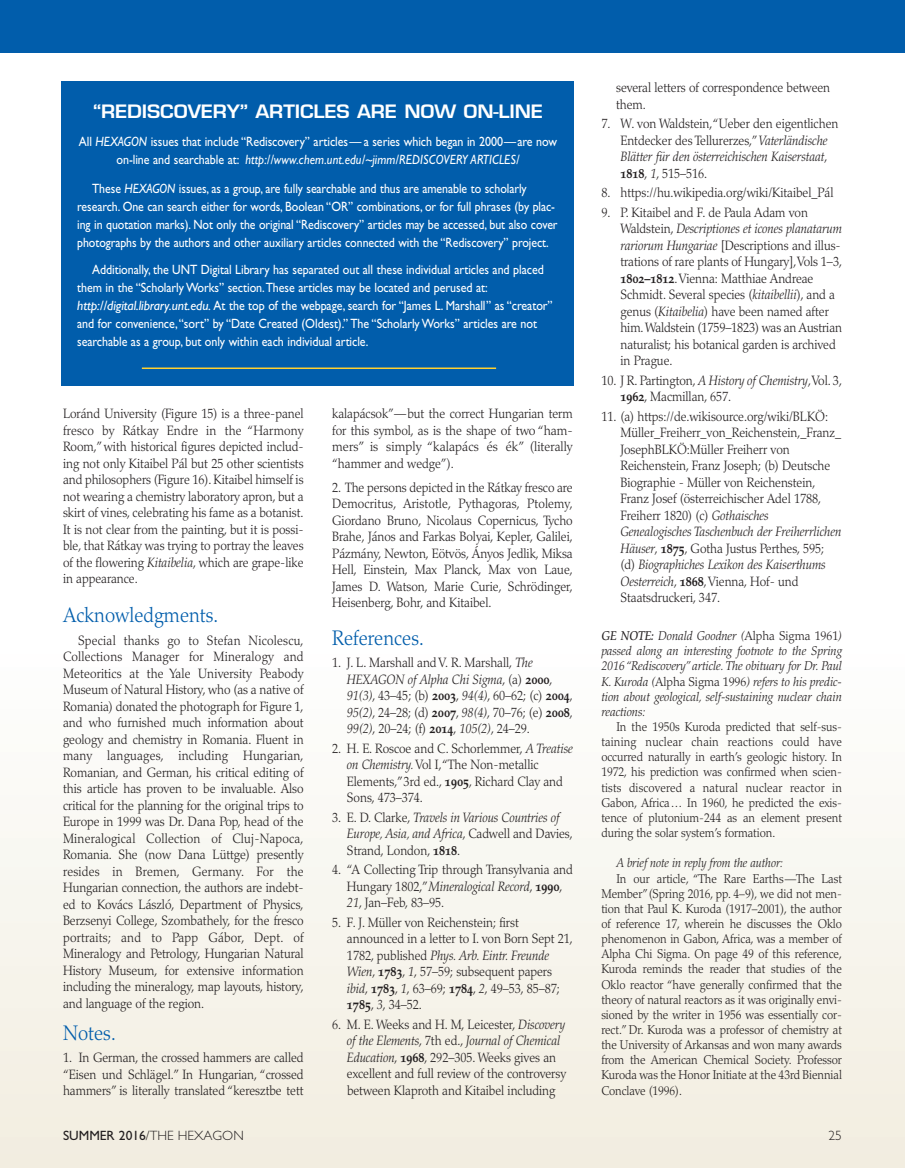
<style>
.page{position:relative;width:905px;height:1168px;background:#fff}
.page>*{position:absolute;margin:0;border:0;box-sizing:border-box;transform-origin:0 0}
.t1{font:300 21px "Palatino";color:#015dab;scale:.9 1}
.t2{font:600 18px "Eurostile";letter-spacing:-.005em;color:#fff;scale:1.09 1}
.t3{font:300 13.5px/16.5px "Palatino";letter-spacing:-.005em;color:#231f20;scale:.9 1}
.t4{font:13.5px/18px "Gill Sans";letter-spacing:-.005em;color:#fff;text-align:center;scale:.89 1}
.t5{font:13.5px/18px "Gill Sans";letter-spacing:-.005em;color:#fff;scale:.88 1}
.t6{font:italic 300 13.5px/16.5px "Palatino";letter-spacing:-.005em;color:#231f20;scale:.9 1}
.t7{font:300 13.5px "Gill Sans";color:#231f20}
.t8{font:300 12.75px/15.1px "Palatino";letter-spacing:-.005em;color:#231f20;text-align:justify;scale:.9 1}
.t9{font:italic 300 12.75px/15.1px "Palatino";letter-spacing:-.005em;color:#231f20;text-align:justify;scale:.93 1}
.t10{font:italic 300 12.75px "Palatino";letter-spacing:-.005em;color:#231f20;scale:.9 1}
.s1{font-style:italic}
.s2{font-family:"Palatino Bold Os F";font-weight:400}
.s3{font-style:normal}
.s4{font-family:"Palatino Bold Os F";font-weight:400;font-style:normal}
.s5{font-weight:500}
.s6{font-weight:400}
</style>
<div class="page">
<div style="left:0;top:648px;width:904px;height:520px;background:linear-gradient(to bottom,#fefffe,#f2ede0)"></div>
<div style="left:0;top:0;width:904px;height:53px;background:#015dab"></div>
<div style="left:62px;top:81px;width:512px;height:304px;background:#015dab"></div>
<hr style="left:142px;top:367px;width:354px;height:2px;background:#ffd131">
<h2 class="t2" style="left:93px;top:104px;width:414px">“REDISCOVERY” ARTICLES ARE NOW ON-LINE</h2>
<p class="t4" style="left:79px;top:134px;width:539px">All <span class="s1">HEXAGON</span> issues that include “Rediscovery” articles— a series which began in 2000—are now on-line and searchable at: <span class="s1">http://www.chem.unt.edu/~jimm/REDISCOVERY ARTICLES/</span></p>
<p class="t5" style="left:77px;top:181px;width:547px;text-indent:15px">These <span class="s1">HEXAGON</span> issues, as a group, are fully searchable and thus are amenable to scholarly research. One can search either for words, Boolean “OR” combinations, or for full phrases (by plac&shy;ing in quotation marks). Not only the original “Rediscovery” articles may be accessed, but also cover photographs by the authors and other auxiliary articles connected with the “Rediscovery” project.</p>
<p class="t4" style="left:77px;top:262px;width:536px;text-align:left;text-indent:15px">Additionally, the UNT Digital Library has separated out all these individual articles and placed them in the “Scholarly Works” section. These articles may be located and perused at: <span class="s1">http://digital.library.unt.edu.</span> At the top of the webpage, search for “James L. Marshall” as “creator” and for convenience, “sort” by “Date Created (Oldest).” The “Scholarly Works” articles are not searchable as a group, but only within each individual article.</p>
<p class="t3" style="left:63px;top:407px;width:269px;text-align:justify">Loránd University (Figure 15) is a three-panel fresco by Rátkay Endre in the “Harmony Room,” with historical figures depicted includ&shy;ing not only Kitaibel Pál but 25 other scientists and philosophers (Figure 16). Kitaibel himself is not wearing a chemistry laboratory apron, but a skirt of vines, celebrating his fame as a botanist.<br>It is not clear from the painting, but it is possi&shy;ble, that Rátkay was trying to portray the leaves of the flowering <span class="s1">Kitaibelia</span>, which are grape-like in appearance.</p>
<h1 class="t1" style="left:63px;top:607px;width:174px">Acknowledgments.</h1>
<p class="t3" style="left:63px;top:634px;width:269px;text-align:justify;text-indent:15px">Special thanks go to Stefan Nicolescu, Collections Manager for Mineralogy and Meteoritics at the Yale University Peabody Museum of Natural History, who (as a native of Romania) donated the photograph for Figure 1, and who furnished much information about geology and chemistry in Romania. Fluent in many languages, including Hungarian, Romanian, and German, his critical editing of this article has proven to be invaluable. Also critical for the planning for the original trips to Europe in 1999 was Dr. Dana Pop, head of the Mineralogical Collection of Cluj-Napoca, Romania. She (now Dana Lüttge) presently resides in Bremen, Germany. For the Hungarian connection, the authors are indebt&shy;ed to Kovács László, Department of Physics, Berzsenyi College, Szombathely, for the fresco portraits; and to Papp Gábor, Dept. of Mineralogy and Petrology, Hungarian Natural History Museum, for extensive information including the mineralogy, map layouts, history, and language of the region.</p>
<h1 class="t1" style="left:63px;top:1024px;width:60px">Notes.</h1>
<p class="t3" style="left:63px;top:1051px;width:269px;text-align:justify">1. In German, the crossed hammers are called “Eisen und Schlägel.” In Hungarian, “crossed hammers” is literally translated “keresztbe tett</p>
<p class="t3" style="left:332px;top:407px;width:269px;text-align:justify">kalapácsok”—but the correct Hungarian term for this symbol, as is the shape of two “ham&shy;mers” is simply “kalapács és ék” (literally “hammer and wedge”).</p>
<p class="t3" style="left:332px;top:481px;width:269px;text-align:justify">2. The persons depicted in the Rátkay fresco are Democritus, Aristotle, Pythagoras, Ptolemy, Giordano Bruno, Nicolaus Copernicus, Tycho Brahe, János and Farkas Bolyai, Kepler, Galilei, Pázmány, Newton, Eötvös, Ányos Jedlik, Miksa Hell, Einstein, Max Planck, Max von Laue, James D. Watson, Marie Curie, Schrödinger, Heisenberg, Bohr, and Kitaibel.</p>
<h1 class="t1" style="left:332px;top:630px;width:103px">References.</h1>
<p class="t3" style="left:347px;top:656px;width:252px;text-indent:-15px">1. J. L. Marshall and V. R. Marshall, <span class="s1">The HEXAGON of Alpha Chi Sigma</span>, (a) <span class="s2">2000</span>, <span class="s1">91(3)</span>, 43–45; (b) <span class="s2">2003</span>, <span class="s1">94(4)</span>, 60–62; (c) <span class="s2">2004</span>, <span class="s1">95(2)</span>, 24–28; (d) <span class="s2">2007</span>, <span class="s1">98(4)</span>, 70–76; (e) <span class="s2">2008</span>, <span class="s1">99(2)</span>, 20–24; (f) <span class="s2">2014</span>, <span class="s1">105(2)</span>, 24–29.</p>
<p class="t3" style="left:347px;top:741px;width:252px;text-indent:-15px">2. H. E. Roscoe and C. Schorlemmer, <span class="s1">A Treatise on Chemistry.</span>Vol I, “The Non-metallic Elements,” 3rd ed., <span class="s2">1905</span>, Richard Clay and Sons, 473–374.</p>
<p class="t6" style="left:347px;top:811px;width:252px;text-indent:-15px"><span class="s3">3. E. D. Clarke,</span> Travels in Various Countries of<br>Europe, Asia, and Africa<span class="s3">, Cadwell and Davies,<br>Strand, London,</span> <span class="s4">1818</span><span class="s3">.</span></p>
<p class="t3" style="left:347px;top:863px;width:252px;text-indent:-15px">4. “A Collecting Trip through Transylvania and<br>Hungary 1802,” <span class="s1">Mineralogical Record</span>, <span class="s2">1990</span>,<br><span class="s1">21</span>, Jan–Feb, 83–95.</p>
<p class="t3" style="left:347px;top:915px;width:252px;text-indent:-15px">5. F. J. Müller von Reichenstein; first announced in a letter to I. von Born Sept 21, 1782, published <span class="s1">Phys. Arb. Eintr. Freunde Wien</span>, <span class="s2">1783</span>, <span class="s1">1</span>, 57–59; subsequent papers <span class="s1">ibid</span>, <span class="s2">1783</span>, <span class="s1">1</span>, 63–69; <span class="s2">1784</span>, <span class="s1">2</span>, 49–53, 85–87; <span class="s2">1785</span>, <span class="s1">3</span>, 34–52.</p>
<p class="t3" style="left:347px;top:1017px;width:245px;text-indent:-15px">6. M. E. Weeks and H. M, Leicester, <span class="s1">Discovery of the Elements</span>, 7th ed., <span class="s1">Journal of Chemical Education</span>, <span class="s2">1968</span>, 292–305. Weeks gives an excellent and full review of the controversy between Klaproth and Kitaibel including</p>
<p class="t3" style="left:616px;top:81px;width:239px">several letters of correspondence between them.</p>
<p class="t3" style="left:620px;top:117px;width:244px;text-indent:-19px">7. W. von Waldstein, “Ueber den eigentlichen Entdecker des Tellurerzes,” <span class="s1">Vaterländische Blätter für den österreichischen Kaiserstaat</span>, <span class="s2">1818</span>, <span class="s1">1</span>, 515–516.</p>
<p class="t3" style="left:601px;top:186px;width:259px">8. https://hu.wikipedia.org/wiki/Kitaibel_Pál</p>
<p class="t3" style="left:620px;top:205px;width:248px;text-indent:-19px">9. P. Kitaibel and F. de Paula Adam von Waldstein, <span class="s1">Descriptiones et icones planatarum rariorum Hungariae</span> [Descriptions and illus&shy;trations of rare plants of Hungary], Vols 1–3, <span class="s2">1802–1812</span>. Vienna: Matthiae Andreae Schmidt. Several species (<span class="s1">kitaibellii</span>), and a genus (<span class="s1">Kitaibelia</span>) have been named after him. Waldstein (1759–1823) was an Austrian naturalist; his botanical garden is archived in Prague.</p>
<p class="t3" style="left:620px;top:373px;width:248px;text-indent:-19px">10. J R. Partington, <span class="s1">A History of Chemistry</span>, Vol. 3,<br><span class="s2">1962</span>, Macmillan, 657.</p>
<p class="t3" style="left:620px;top:409px;width:247px;text-indent:-19px">11. (a) https://de.wikisource.org/wiki/BLKÖ:<br>Müller_Freiherr_von_Reichenstein,_Franz_ JosephBLKÖ:Müller Freiherr von Reichenstein, Franz Joseph; (b) Deutsche Biographie - Müller von Reichenstein, Franz Josef (österreichischer Adel 1788, Freiherr 1820) (c) <span class="s1">Gothaisches Genealogisches Taschenbuch der Freiherrlichen Häuser</span>, <span class="s2">1875</span>, Gotha Justus Perthes, 595; (d) <span class="s1">Biographiches Lexikon des Kaiserthums Oesterreich</span>, <span class="s2">1868</span>, Vienna, Hof- und Staatsdruckeri, 347.</p>
<p class="t9" style="left:601px;top:630px;width:260px"><span class="s5">GE NOTE:</span> Donald Goodner (<span class="s3">Alpha Sigma 1961</span>) passed along an interesting footnote to the Spring 2016 “Rediscovery” article. The obituary for Dr. Paul K. Kuroda (<span class="s3">Alpha Sigma 1996</span>) refers to his predic&shy;tion about geological, self-sustaining nuclear chain reactions:</p>
<p class="t8" style="left:601px;top:720px;width:269px;text-indent:15px">In the 1950s Kuroda predicted that self-sus&shy;taining nuclear chain reactions could have occurred naturally in earth’s geologic history. In 1972, his prediction was confirmed when scien&shy;tists discovered a natural nuclear reactor in Gabon, Africa… In 1960, he predicted the exis&shy;tence of plutonium-244 as an element present during the solar system’s formation.</p>
<p class="t10" style="left:616px;top:858px;width:187px">A brief note in reply from the author:</p>
<p class="t8" style="left:601px;top:872px;width:269px;text-indent:15px">In our article, “The Rare Earths—The Last Member” (Spring 2016, pp. 4–9), we did not men&shy;tion that Paul K. Kuroda (1917–2001), the author of reference 17, wherein he discusses the Oklo phenomenon in Gabon, Africa, was a member of Alpha Chi Sigma. On page 49 of this reference, Kuroda reminds the reader that studies of the Oklo reactor “have generally confirmed that the theory of natural reactors as it was originally envi&shy;sioned by the writer in 1956 was essentially cor&shy;rect.” Dr. Kuroda was a professor of chemistry at the University of Arkansas and won many awards from the American Chemical Society. Professor Kuroda was the Honor Initiate at the 43rd Biennial Conclave (1996).</p>
<p class="t7" style="left:63px;top:1128px;width:182px"><span class="s6">SUMMER 2016</span>/THE HEXAGON</p>
<p class="t7" style="left:828px;top:1128px;width:15px">25</p>
</div>
